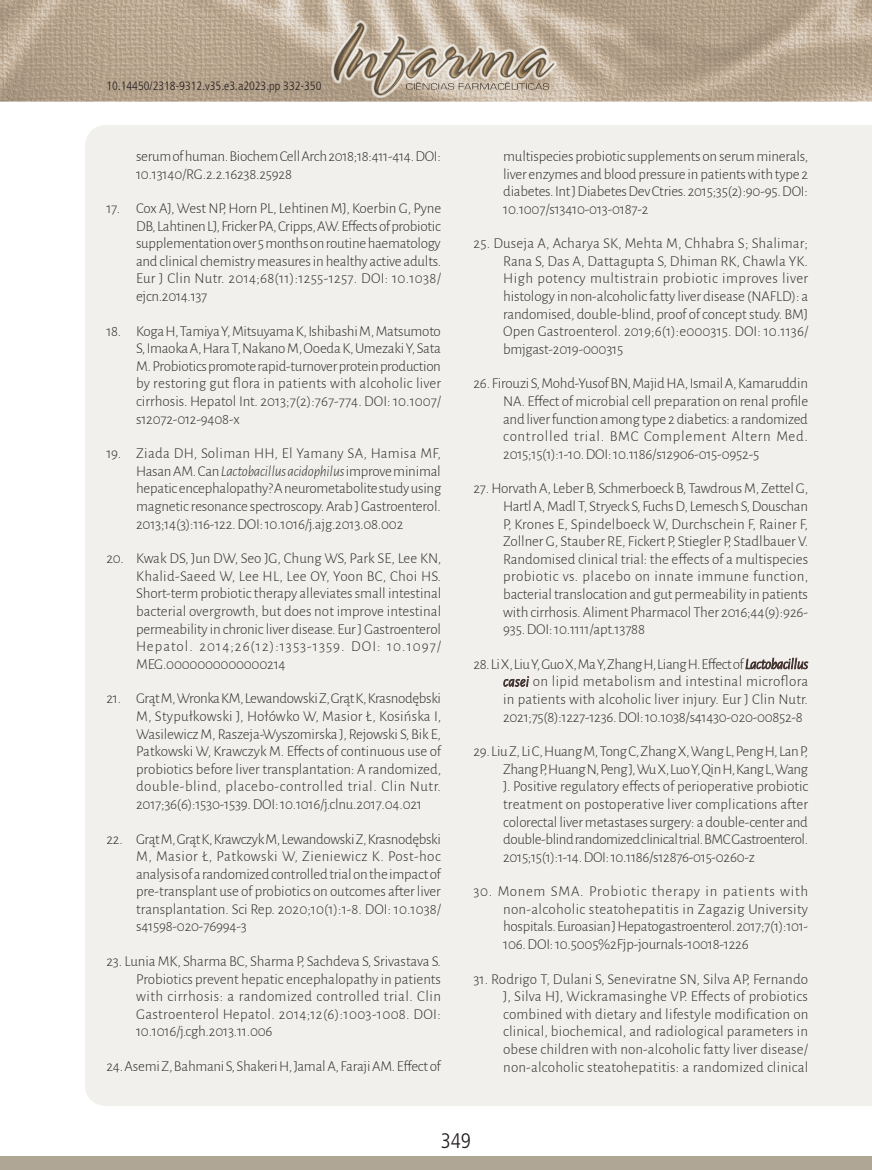
<style>
.page{position:relative;width:872px;height:1170px;background:#fff}
.page>*{position:absolute;margin:0;border:0;box-sizing:border-box;transform-origin:0 0}
.t1{font:300 condensed 21px "Frutiger LT Std";color:#231f20}
.t2{font:300 15px/17.5px "Alegreya Sans";letter-spacing:-.015em;color:#312f30;text-align:justify}
.t3{font:300 condensed 12px "Frutiger LT Std";color:#231f20}
.s1{font-style:italic}
.s2{font-style:italic;color:#583f39}
</style>
<div class="page">
<img style="left:0;top:0;width:872px;height:101px">
<div style="left:0;top:1155px;width:872px;height:14px;background:#afa695"></div>
<img style="left:332px;top:20px;width:224px;height:77px">
<div style="left:85px;top:125px;width:787px;height:981px;background:#f2f0ec"></div>
<p class="t3" style="left:106px;top:79px;width:217px">10.14450/2318-9312.v35.e3.a2023.pp 332-350</p>
<p class="t2" style="left:136px;top:147px;width:306px">serum of human. Biochem Cell Arch 2018;18:411-414. DOI:<br>10.13140/RG.2.2.16238.25928</p>
<p class="t2" style="left:136px;top:199px;width:307px;text-indent:-30px">17. Cox AJ, West NP, Horn PL, Lehtinen MJ, Koerbin G, Pyne DB, Lahtinen LJ, Fricker PA, Cripps, AW. Effects of probiotic supplementation over 5 months on routine haematology and clinical chemistry measures in healthy active adults.<br>Eur J Clin Nutr. 2014;68(11):1255-1257. DOI: 10.1038/ ejcn.2014.137</p>
<p class="t2" style="left:136px;top:321px;width:307px;text-indent:-30px">18. Koga H, Tamiya Y, Mitsuyama K, Ishibashi M, Matsumoto S, Imaoka A, Hara T, Nakano M, Ooeda K, Umezaki Y, Sata M. Probiotics promote rapid-turnover protein production by restoring gut flora in patients with alcoholic liver cirrhosis. Hepatol Int. 2013;7(2):767-774. DOI: 10.1007/ s12072-012-9408-x</p>
<p class="t2" style="left:136px;top:444px;width:307px;text-indent:-30px">19. Ziada DH, Soliman HH, El Yamany SA, Hamisa MF, Hasan AM. Can <span class="s1">Lactobacillus acidophilus</span> improve minimal hepatic encephalopathy? A neurometabolite study using magnetic resonance spectroscopy. Arab J Gastroenterol.<br>2013;14(3):116-122. DOI: 10.1016/j.ajg.2013.08.002</p>
<p class="t2" style="left:136px;top:549px;width:307px;text-indent:-30px">20. Kwak DS, Jun DW, Seo JG, Chung WS, Park SE, Lee KN, Khalid-Saeed W, Lee HL, Lee OY, Yoon BC, Choi HS.<br>Short-term probiotic therapy alleviates small intestinal bacterial overgrowth, but does not improve intestinal permeability in chronic liver disease. Eur J Gastroenterol Hepatol. 2014;26(12):1353-1359. DOI: 10.1097/ MEG.0000000000000214</p>
<p class="t2" style="left:136px;top:689px;width:306px;text-indent:-30px">21. Grąt M, Wronka KM, Lewandowski Z, Grąt K, Krasnodębski M, Stypułkowski J, Hołówko W, Masior Ł, Kosińska I, Wasilewicz M, Raszeja-Wyszomirska J, Rejowski S, Bik E, Patkowski W, Krawczyk M. Effects of continuous use of probiotics before liver transplantation: A randomized, double-blind, placebo-controlled trial. Clin Nutr.<br>2017;36(6):1530-1539. DOI: 10.1016/j.clnu.2017.04.021</p>
<p class="t2" style="left:136px;top:829px;width:307px;text-indent:-30px">22. Grąt M, Grąt K, Krawczyk M, Lewandowski Z, Krasnodębski M, Masior Ł, Patkowski W, Zieniewicz K. Post-hoc analysis of a randomized controlled trial on the impact of pre-transplant use of probiotics on outcomes after liver transplantation. Sci Rep. 2020;10(1):1-8. DOI: 10.1038/ s41598-020-76994-3</p>
<p class="t2" style="left:136px;top:951px;width:306px;text-indent:-30px">23. Lunia MK, Sharma BC, Sharma P, Sachdeva S, Srivastava S.<br>Probiotics prevent hepatic encephalopathy in patients with cirrhosis: a randomized controlled trial. Clin Gastroenterol Hepatol. 2014;12(6):1003-1008. DOI:<br>10.1016/j.cgh.2013.11.006</p>
<p class="t2" style="left:106px;top:1056px;width:336px">24. Asemi Z, Bahmani S, Shakeri H, Jamal A, Faraji AM. Effect of</p>
<p class="t2" style="left:503px;top:147px;width:306px">multispecies probiotic supplements on serum minerals, liver enzymes and blood pressure in patients with type 2 diabetes. Int J Diabetes Dev Ctries. 2015;35(2):90-95. DOI:<br>10.1007/s13410-013-0187-2</p>
<p class="t2" style="left:503px;top:234px;width:307px;text-indent:-30px">25. Duseja A, Acharya SK, Mehta M, Chhabra S; Shalimar; Rana S, Das A, Dattagupta S, Dhiman RK, Chawla YK.<br>High potency multistrain probiotic improves liver histology in non-alcoholic fatty liver disease (NAFLD): a randomised, double-blind, proof of concept study. BMJ Open Gastroenterol. 2019;6(1):e000315. DOI: 10.1136/ bmjgast-2019-000315</p>
<p class="t2" style="left:503px;top:374px;width:306px;text-indent:-30px">26. Firouzi S, Mohd-Yusof BN, Majid HA, Ismail A, Kamaruddin NA. Effect of microbial cell preparation on renal profile and liver function among type 2 diabetics: a randomized controlled trial. BMC Complement Altern Med.<br>2015;15(1):1-10. DOI: 10.1186/s12906-015-0952-5</p>
<p class="t2" style="left:503px;top:479px;width:306px;text-indent:-30px">27. Horvath A, Leber B, Schmerboeck B, Tawdrous M, Zettel G, Hartl A, Madl T, Stryeck S, Fuchs D, Lemesch S, Douschan P, Krones E, Spindelboeck W, Durchschein F, Rainer F, Zollner G, Stauber RE, Fickert P, Stiegler P, Stadlbauer V.<br>Randomised clinical trial: the effects of a multispecies probiotic vs. placebo on innate immune function, bacterial translocation and gut permeability in patients with cirrhosis. Aliment Pharmacol Ther 2016;44(9):926- 935. DOI: 10.1111/apt.13788</p>
<p class="t2" style="left:503px;top:654px;width:306px;text-indent:-30px">28. Li X, Liu Y, Guo X, Ma Y, Zhang H, Liang H. Effect of <span class="s2">Lactobacillus casei</span> on lipid metabolism and intestinal microflora in patients with alcoholic liver injury. Eur J Clin Nutr.<br>2021;75(8):1227-1236. DOI: 10.1038/s41430-020-00852-8</p>
<p class="t2" style="left:503px;top:742px;width:307px;text-indent:-30px">29. Liu Z, Li C, Huang M, Tong C, Zhang X, Wang L, Peng H, Lan P, Zhang P, Huang N, Peng J, Wu X, Luo Y, Qin H, Kang L, Wang J. Positive regulatory effects of perioperative probiotic treatment on postoperative liver complications after colorectal liver metastases surgery: a double-center and double-blind randomized clinical trial. BMC Gastroenterol.<br>2015;15(1):1-14. DOI: 10.1186/s12876-015-0260-z</p>
<p class="t2" style="left:503px;top:882px;width:306px;text-indent:-30px">30. Monem SMA. Probiotic therapy in patients with non-alcoholic steatohepatitis in Zagazig University hospitals. Euroasian J Hepatogastroenterol. 2017;7(1):101- 106. DOI: 10.5005%2Fjp-journals-10018-1226</p>
<p class="t2" style="left:503px;top:969px;width:307px;text-indent:-30px">31. Rodrigo T, Dulani S, Seneviratne SN, Silva AP, Fernando J, Silva HJ, Wickramasinghe VP. Effects of probiotics combined with dietary and lifestyle modification on clinical, biochemical, and radiological parameters in obese children with non-alcoholic fatty liver disease/ non-alcoholic steatohepatitis: a randomized clinical</p>
<h1 class="t1" style="left:441px;top:1128px;width:32px">349</h1>
</div>
